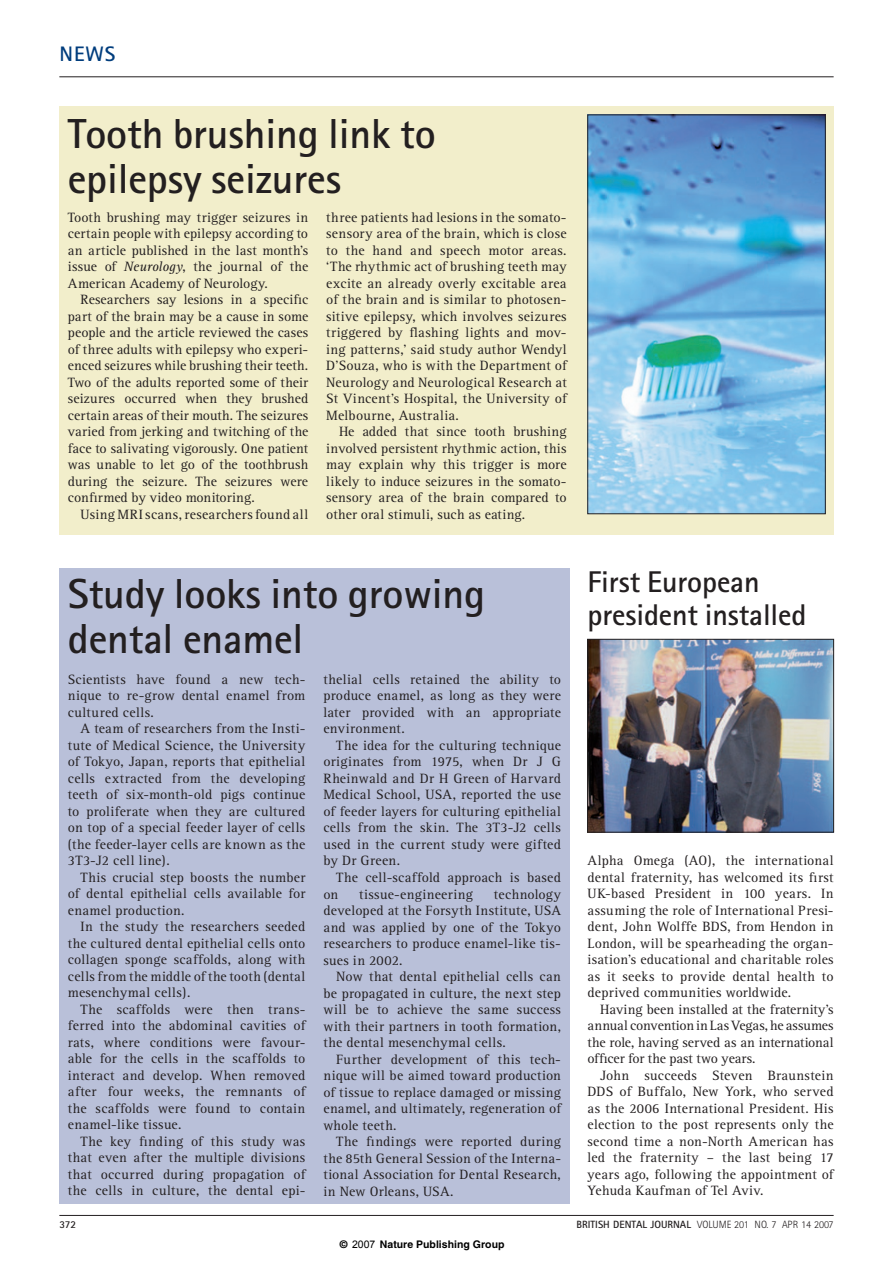
<style>
.page{position:relative;width:893px;height:1263px;background:#fff}
.page>*{position:absolute;margin:0;border:0;box-sizing:border-box;transform-origin:0 0}
.t1{font:700 42px/45px "Rotis Sans Serif";letter-spacing:-.005em;color:#231f20}
.t2{font:700 30px/33px "Rotis Sans Serif";letter-spacing:-.005em;color:#231f20}
.t3{font:700 21px "Rotis Sans Serif";color:#013d7d}
.t4{font:13.95px/16.5px "Rotis Serif";letter-spacing:.02em;color:#231f20;text-align:justify}
.t5{font:300 10.5px "Rotis Sans Serif";color:#231f20}
.t6{font:700 10.5px "Helvetica";color:#000}
.t7{font:700 10.5px "Rotis Sans Serif";color:#231f20}
.s1{font-style:italic}
.s2{font-weight:700}
.s3{font-family:"Arial";font-weight:400}
</style>
<div class="page">
<div style="left:59px;top:106px;width:774px;height:429px;background:#f2eecb"></div>
<div style="left:59px;top:568px;width:510px;height:635px;background:#b9c0d9"></div>
<svg style="left:59px;top:76px;width:775px;height:438px"></svg>
<hr style="left:59px;top:1215px;width:774px;height:1px;background:#231f20">
<img style="left:589px;top:641px;width:242px;height:189px">
<div style="left:587px;top:639px;width:246px;height:193px;border:1px solid #231f20"></div>
<h3 class="t3" style="left:59px;top:47px;width:58px">NEWS</h3>
<h1 class="t1" style="left:68px;top:116px;width:369px">Tooth brushing link to epilepsy seizures</h1>
<p class="t4" style="left:68px;top:210px;width:242px">Tooth brushing may trigger seizures in certain people with epilepsy according to an article published in the last month’s issue of <span class="s1">Neurology</span>, the journal of the American Academy of Neurology.</p>
<p class="t4" style="left:68px;top:293px;width:242px;text-indent:13px">Researchers say lesions in a specific part of the brain may be a cause in some people and the article reviewed the cases of three adults with epilepsy who experi&shy;enced seizures while brushing their teeth.<br>Two of the adults reported some of their seizures occurred when they brushed certain areas of their mouth. The seizures varied from jerking and twitching of the face to salivating vigorously. One patient was unable to let go of the toothbrush during the seizure. The seizures were confirmed by video monitoring.</p>
<p class="t4" style="left:81px;top:507px;width:229px">Using MRI scans, researchers found all</p>
<p class="t4" style="left:326px;top:210px;width:242px">three patients had lesions in the somato&shy;sensory area of the brain, which is close to the hand and speech motor areas. ‘The rhythmic act of brushing teeth may excite an already overly excitable area of the brain and is similar to photosen&shy;sitive epilepsy, which involves seizures triggered by flashing lights and mov&shy;ing patterns,’ said study author Wendyl D’Souza, who is with the Department of Neurology and Neurological Research at St Vincent’s Hospital, the University of Melbourne, Australia.</p>
<p class="t4" style="left:326px;top:425px;width:242px;text-indent:13px">He added that since tooth brushing involved persistent rhythmic action, this may explain why this trigger is more likely to induce seizures in the somato&shy;sensory area of the brain compared to other oral stimuli, such as eating.</p>
<h1 class="t1" style="left:68px;top:575px;width:419px">Study looks into growing dental enamel</h1>
<p class="t4" style="left:68px;top:672px;width:239px">Scientists have found a new tech&shy;nique to re-grow dental enamel from cultured cells.</p>
<p class="t4" style="left:68px;top:722px;width:239px;text-indent:13px">A team of researchers from the Insti&shy;tute of Medical Science, the University of Tokyo, Japan, reports that epithelial cells extracted from the developing teeth of six-month-old pigs continue to proliferate when they are cultured on top of a special feeder layer of cells (the feeder-layer cells are known as the 3T3-J2 cell line).</p>
<p class="t4" style="left:68px;top:870px;width:239px;text-indent:13px">This crucial step boosts the number of dental epithelial cells available for enamel production.</p>
<p class="t4" style="left:68px;top:920px;width:239px;text-indent:13px">In the study the researchers seeded the cultured dental epithelial cells onto collagen sponge scaffolds, along with cells from the middle of the tooth (dental mesenchymal cells).</p>
<p class="t4" style="left:68px;top:1002px;width:239px;text-indent:13px">The scaffolds were then trans&shy;ferred into the abdominal cavities of rats, where conditions were favour&shy;able for the cells in the scaffolds to interact and develop. When removed after four weeks, the remnants of the scaffolds were found to contain enamel-like tissue.</p>
<p class="t4" style="left:68px;top:1134px;width:239px;text-indent:13px">The key finding of this study was that even after the multiple divisions that occurred during propagation of the cells in culture, the dental epi-</p>
<p class="t4" style="left:323px;top:672px;width:239px">thelial cells retained the ability to produce enamel, as long as they were later provided with an appropriate environment.</p>
<p class="t4" style="left:323px;top:738px;width:239px;text-indent:13px">The idea for the culturing technique originates from 1975, when Dr J G Rheinwald and Dr H Green of Harvard Medical School, USA, reported the use of feeder layers for culturing epithelial cells from the skin. The 3T3-J2 cells used in the current study were gifted by Dr Green.</p>
<p class="t4" style="left:323px;top:870px;width:239px;text-indent:13px">The cell-scaffold approach is based on</p>
<p class="t4" style="left:323px;top:887px;width:239px;text-indent:170px">technology developed at the Forsyth Institute, USA and was applied by one of the Tokyo researchers to produce enamel-like tis&shy;sues in 2002.</p>
<p class="t4" style="left:323px;top:969px;width:239px;text-indent:13px">Now that dental epithelial cells can be propagated in culture, the next step will be to achieve the same success with their partners in tooth formation, the dental mesenchymal cells.</p>
<p class="t4" style="left:323px;top:1052px;width:239px;text-indent:13px">Further development of this tech&shy;nique will be aimed toward production of tissue to replace damaged or missing enamel, and ultimately, regeneration of whole teeth.</p>
<p class="t4" style="left:323px;top:1134px;width:239px;text-indent:13px">The findings were reported during the 85th General Session of the Interna&shy;tional Association for Dental Research, in New Orleans, USA.</p>
<p class="t4" style="left:359px;top:887px;width:115px">tissue-engineering</p>
<h2 class="t2" style="left:587px;top:568px;width:220px">First European president installed</h2>
<p class="t4" style="left:587px;top:854px;width:247px">Alpha Omega (AO), the international dental fraternity, has welcomed its first UK-based President in 100 years. In assuming the role of International Presi&shy;dent, John Wolffe BDS, from Hendon in London, will be spearheading the organ&shy;isation’s educational and charitable roles as it seeks to provide dental health to deprived communities worldwide.</p>
<p class="t4" style="left:587px;top:1002px;width:247px;text-indent:13px">Having been installed at the fraternity’s annual convention in Las Vegas, he assumes the role, having served as an international officer for the past two years.</p>
<p class="t4" style="left:587px;top:1068px;width:247px;text-indent:13px">John succeeds Steven Braunstein DDS of Buffalo, New York, who served as the 2006 International President. His election to the post represents only the second time a non-North American has led the fraternity – the last being 17 years ago, following the appointment of Yehuda Kaufman of Tel Aviv.</p>
<p class="t7" style="left:59px;top:1221px;width:18px">372</p>
<p class="t5" style="left:576px;top:1221px;width:258px"><span class="s2">BRITISH DENTAL JOURNAL</span> VOLUME 201 NO. 7 APR 14 2007</p>
<p class="t6" style="left:340px;top:1238px;width:166px">© <span class="s3">2007</span> Nature Publishing Group</p>
</div>
